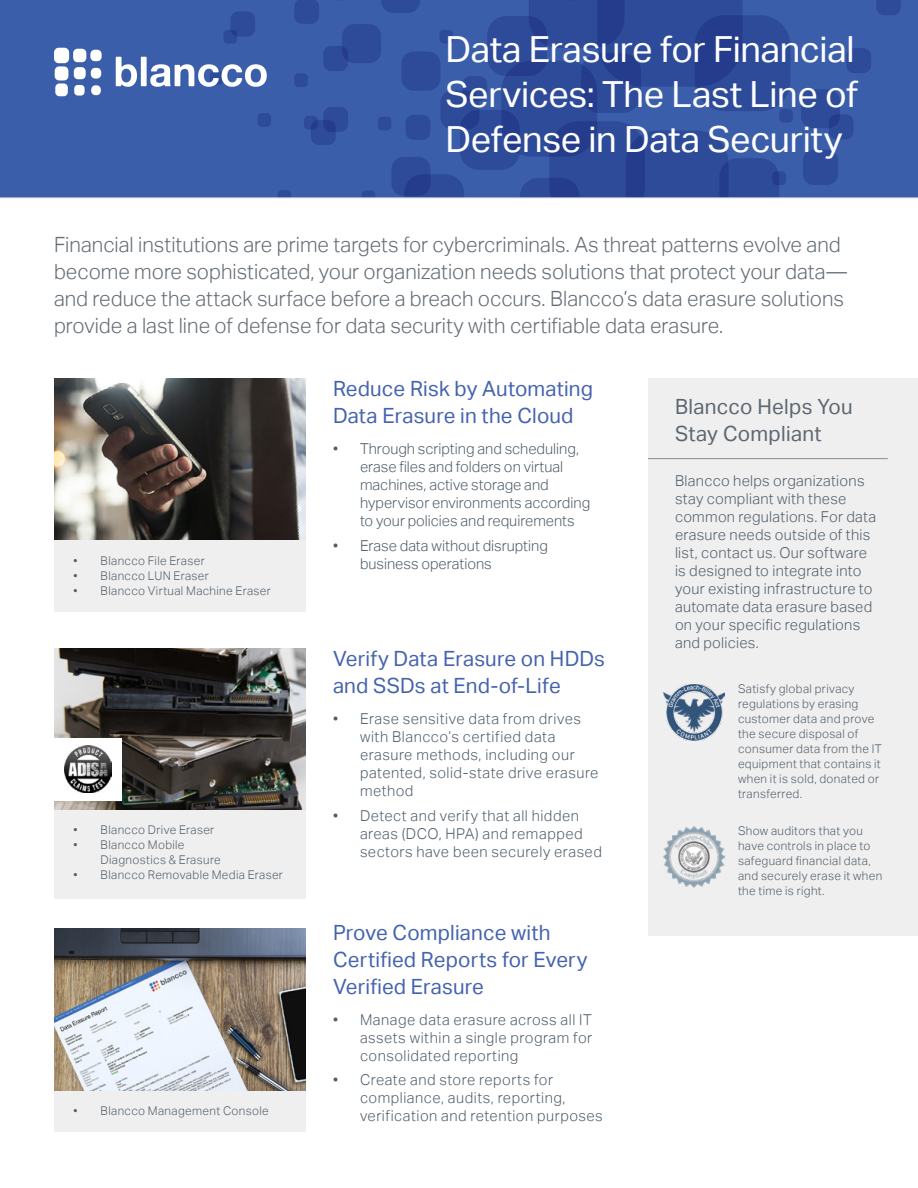
<style>
.page{position:relative;width:918px;height:1188px;background:#fff}
.page>*{position:absolute;margin:0;border:0;box-sizing:border-box;transform-origin:0 0}
.t1{font:36px/45px "Aktiv Grotesk";letter-spacing:-.01em;color:#fff;text-align:justify}
.t2{font:300 21px/27px "Aktiv Grotesk";color:#636c75}
.t3{font:21px/27px "Aktiv Grotesk";letter-spacing:.005em;color:#4563ae}
.t4{font:21px/27px "Aktiv Grotesk";letter-spacing:.015em;color:#5d6771}
.t5{font:300 15px/18px "Aktiv Grotesk";letter-spacing:.02em;color:#4f5e6b}
.t6{font:300 15px/18px "Aktiv Grotesk";color:#4f5e6b}
.t7{font:300 12px/15px "Aktiv Grotesk";letter-spacing:.03em;color:#4f5e6b}
</style>
<div class="page">
<div style="left:648px;top:378px;width:270px;height:558px;background:#f0efef"></div>
<div style="left:0;top:0;width:918px;height:198px;background:#3b5eab"></div>
<div style="left:501px;top:61px;width:96px;height:96px;background:#2e4b9a;border-radius:30px"></div>
<div style="left:695px;top:15px;width:95px;height:96px;background:#2e4b9a;border-radius:30px"></div>
<svg style="left:404px;top:174px;width:60px;height:24px"></svg>
<div style="left:487px;top:16px;width:60px;height:60px;background:linear-gradient(to bottom,#304e9d,#2a4695);border-radius:19px"></div>
<div style="left:460px;top:110px;width:60px;height:60px;background:linear-gradient(to right,#304e9d,#284291);border-radius:19px"></div>
<div style="left:581px;top:53px;width:60px;height:60px;background:linear-gradient(to right,#263f8e,#31509f);border-radius:19px"></div>
<svg style="left:381px;top:0;width:39px;height:13px"></svg>
<div style="left:342px;top:24px;width:39px;height:39px;background:#2e4b9a;border-radius:12px"></div>
<div style="left:801px;top:89px;width:39px;height:39px;background:#2e4b9a;border-radius:12px"></div>
<div style="left:401px;top:52px;width:39px;height:39px;background:#2e4b9a;border-radius:12px"></div>
<div style="left:391px;top:157px;width:39px;height:39px;background:linear-gradient(to right,#2f4c9b,#27408f);border-radius:12px"></div>
<div style="left:440px;top:90px;width:39px;height:39px;background:linear-gradient(to right,#304e9d,#274190);border-radius:12px"></div>
<svg style="left:462px;top:76px;width:25px;height:25px"></svg>
<div style="left:803px;top:150px;width:35px;height:35px;background:#2e4b9a;border-radius:11px"></div>
<svg style="left:829px;top:114px;width:25px;height:25px"></svg>
<div style="left:406px;top:115px;width:24px;height:25px;background:#2e4b9a;border-radius:8px"></div>
<div style="left:311px;top:120px;width:25px;height:25px;background:#2e4b9a;border-radius:8px"></div>
<svg style="left:876px;top:0;width:25px;height:15px"></svg>
<svg style="left:323px;top:107px;width:25px;height:25px"></svg>
<svg style="left:323px;top:46px;width:25px;height:25px"></svg>
<svg style="left:294px;top:0;width:25px;height:24px"></svg>
<div style="left:846px;top:48px;width:25px;height:25px;background:#2e4b9a;border-radius:8px"></div>
<div style="left:294px;top:73px;width:14px;height:14px;background:#2e4b9a;border-radius:4px"></div>
<div style="left:772px;top:171px;width:14px;height:14px;background:#2e4b9a;border-radius:4px"></div>
<div style="left:378px;top:117px;width:13px;height:13px;background:#2e4b9a;border-radius:4px"></div>
<div style="left:257px;top:113px;width:14px;height:14px;background:#2e4b9a;border-radius:4px"></div>
<svg style="left:304px;top:116px;width:14px;height:14px"></svg>
<div style="left:439px;top:30px;width:14px;height:14px;background:#2e4b9a;border-radius:4px"></div>
<div style="left:230px;top:12px;width:25px;height:25px;background:#2e4b9a;border-radius:8px"></div>
<svg style="left:223px;top:30px;width:14px;height:14px"></svg>
<div style="left:779px;top:109px;width:14px;height:14px;background:#2e4b9a;border-radius:4px"></div>
<svg style="left:362px;top:190px;width:13px;height:8px"></svg>
<svg style="left:278px;top:190px;width:13px;height:8px"></svg>
<svg style="left:529px;top:0;width:214px;height:87px"></svg>
<svg style="left:520px;top:121px;width:259px;height:77px"></svg>
<hr style="left:0;top:198px;width:918px;height:1px;background:#d2d2d5">
<div style="left:74px;top:85px;width:11px;height:11px;background:#fff;border-radius:4px"></div>
<div style="left:91px;top:85px;width:10px;height:10px;background:#fff;border-radius:4px"></div>
<div style="left:91px;top:68px;width:10px;height:11px;background:#fff;border-radius:4px"></div>
<div style="left:55px;top:66px;width:13px;height:14px;background:#fff;border-radius:4px"></div>
<div style="left:54px;top:48px;width:15px;height:15px;background:#fff;border-radius:5px"></div>
<div style="left:73px;top:49px;width:13px;height:13px;background:#fff;border-radius:4px"></div>
<div style="left:55px;top:83px;width:13px;height:13px;background:#fff;border-radius:4px"></div>
<div style="left:74px;top:67px;width:12px;height:12px;background:#fff;border-radius:4px"></div>
<div style="left:90px;top:50px;width:12px;height:11px;background:#fff;border-radius:4px"></div>
<svg style="left:116px;top:57px;width:21px;height:30px"></svg>
<div style="left:141px;top:57px;width:6px;height:29px;background:#fff"></div>
<svg style="left:150px;top:64px;width:117px;height:23px"></svg>
<img style="left:54px;top:648px;width:252px;height:162px">
<div style="left:54px;top:540px;width:252px;height:72px;background:#f0efef"></div>
<div style="left:54px;top:810px;width:252px;height:88px;background:#f0efef"></div>
<hr style="left:648px;top:458px;width:240px;height:1px;background:#838e98">
<div style="left:54px;top:1090px;width:252px;height:42px;background:#f0efef"></div>
<img style="left:54px;top:928px;width:252px;height:162px">
<img style="left:54px;top:378px;width:252px;height:162px">
<div style="left:54px;top:738px;width:68px;height:62px;background:#fff"></div>
<img style="left:65px;top:746px;width:46px;height:46px">
<img style="left:663px;top:684px;width:61px;height:56px">
<img style="left:663px;top:826px;width:61px;height:62px">
<h1 class="t1" style="left:446px;top:28px;width:414px">Data Erasure for Financial Services: The Last Line of Defense in Data Security</h1>
<p class="t2" style="left:54px;top:231px;width:794px">Financial institutions are prime targets for cybercriminals. As threat patterns evolve and become more sophisticated, your organization needs solutions that protect your data— and reduce the attack surface before a breach occurs. Blancco’s data erasure solutions provide a last line of defense for data security with certifiable data erasure.</p>
<p class="t7" style="left:74px;top:554px;width:133px">• Blancco File Eraser</p>
<p class="t7" style="left:74px;top:569px;width:137px">• Blancco LUN Eraser</p>
<p class="t7" style="left:74px;top:584px;width:199px">• Blancco Virtual Machine Eraser</p>
<p class="t7" style="left:74px;top:822px;width:142px">• Blancco Drive Eraser</p>
<p class="t7" style="left:101px;top:837px;width:122px;text-indent:-27px">• Blancco Mobile<br>Diagnostics &amp; Erasure</p>
<p class="t7" style="left:74px;top:867px;width:211px">• Blancco Removable Media Eraser</p>
<p class="t7" style="left:74px;top:1103px;width:197px">• Blancco Management Console</p>
<h2 class="t3" style="left:333px;top:375px;width:262px">Reduce Risk by Automating<br>Data Erasure in the Cloud</h2>
<p class="t6" style="left:360px;top:440px;width:232px;text-indent:-27px">• Through scripting and scheduling, erase files and folders on virtual machines, active storage and hypervisor environments according to your policies and requirements</p>
<p class="t6" style="left:360px;top:536px;width:189px;text-indent:-27px">• Erase data without disrupting business operations</p>
<h2 class="t3" style="left:333px;top:645px;width:274px">Verify Data Erasure on HDDs and SSDs at End-of-Life</h2>
<p class="t5" style="left:360px;top:710px;width:240px;text-indent:-27px">• Erase sensitive data from drives with Blancco’s certified data erasure methods, including our patented, solid-state drive erasure method</p>
<p class="t5" style="left:360px;top:806px;width:243px;text-indent:-27px">• Detect and verify that all hidden areas (DCO, HPA) and remapped sectors have been securely erased</p>
<h2 class="t3" style="left:333px;top:919px;width:256px">Prove Compliance with<br>Certified Reports for Every<br>Verified Erasure</h2>
<p class="t5" style="left:360px;top:1010px;width:234px;text-align:justify;text-indent:-27px">• Manage data erasure across all IT assets within a single program for consolidated reporting</p>
<p class="t5" style="left:360px;top:1071px;width:244px;text-indent:-27px">• Create and store reports for compliance, audits, reporting, verification and retention purposes</p>
<h2 class="t4" style="left:675px;top:393px;width:179px">Blancco Helps You<br>Stay Compliant</h2>
<p class="t5" style="left:675px;top:472px;width:203px">Blancco helps organizations stay compliant with these common regulations. For data erasure needs outside of this list, contact us. Our software is designed to integrate into your existing infrastructure to automate data erasure based on your specific regulations and policies.</p>
<p class="t7" style="left:738px;top:681px;width:145px">Satisfy global privacy regulations by erasing customer data and prove the secure disposal of consumer data from the IT equipment that contains it when it is sold, donated or transferred.</p>
<p class="t7" style="left:738px;top:823px;width:146px">Show auditors that you have controls in place to safeguard financial data, and securely erase it when the time is right.</p>
</div>
